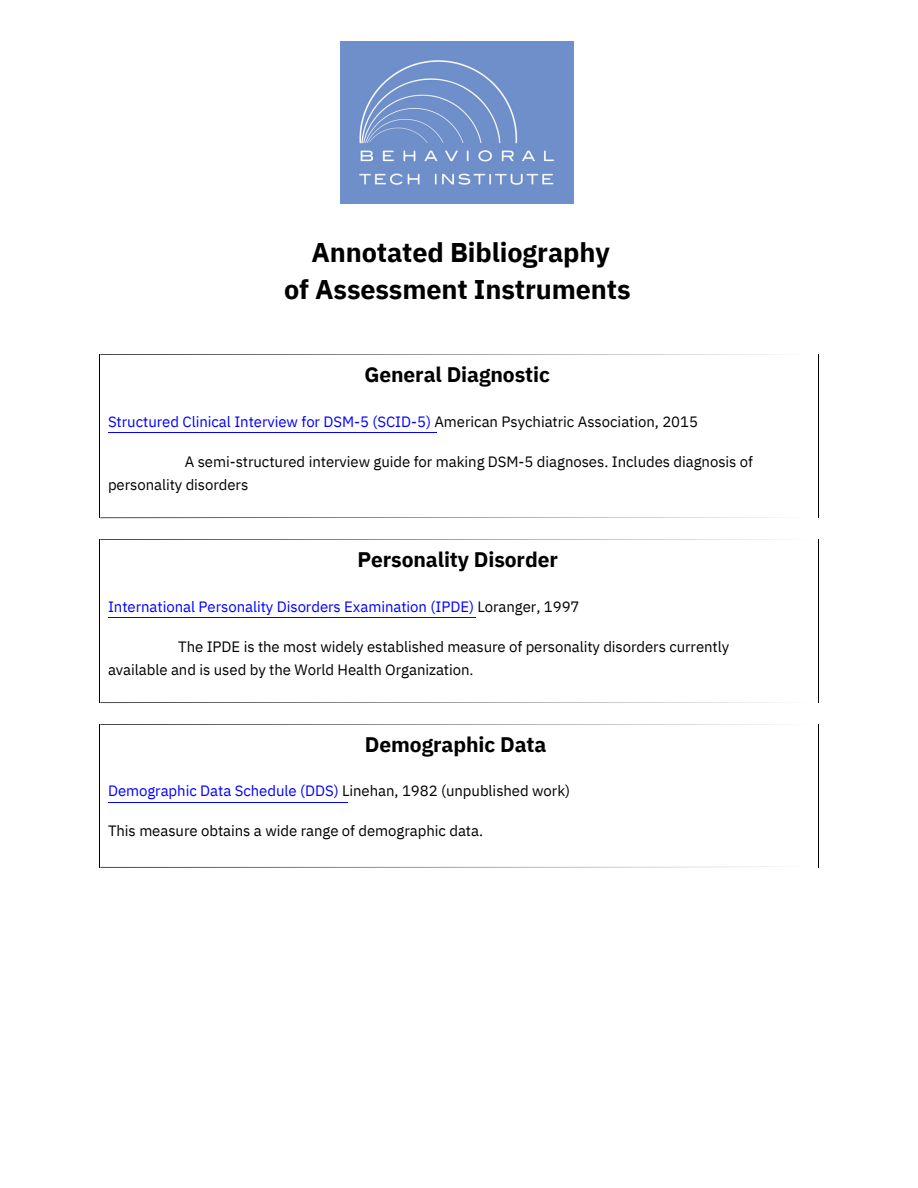
<style>
.page{position:relative;width:918px;height:1188px;background:#fff}
.page>*{position:absolute;margin:0;border:0;box-sizing:border-box;transform-origin:0 0}
.t1{font:700 27px "IBM Plex Sans";letter-spacing:-.005em;color:#000}
.t2{font:700 21px "IBM Plex Sans";letter-spacing:-.005em;color:#000}
.t3{font:15px "IBM Plex Sans";letter-spacing:-.005em;color:#000}
.t4{font:15px "IBM Plex Sans";letter-spacing:-.005em;color:#00f}
.s1{color:#000}
.s2{color:#00f}
</style>
<div class="page">
<hr style="left:108px;top:432px;width:329px;height:1px;background:#00f">
<svg style="left:100px;top:354px;width:719px;height:1px"></svg>
<hr style="left:100px;top:355px;width:1px;height:162px;background:#000">
<hr style="left:818px;top:355px;width:1px;height:162px;background:#000">
<svg style="left:100px;top:517px;width:719px;height:1px"></svg>
<hr style="left:108px;top:617px;width:368px;height:1px;background:#00f">
<svg style="left:100px;top:539px;width:719px;height:1px"></svg>
<hr style="left:100px;top:540px;width:1px;height:162px;background:#000">
<hr style="left:818px;top:540px;width:1px;height:162px;background:#000">
<svg style="left:100px;top:702px;width:719px;height:1px"></svg>
<hr style="left:108px;top:803px;width:239px;height:1px;background:#00f">
<svg style="left:100px;top:724px;width:719px;height:1px"></svg>
<hr style="left:100px;top:725px;width:1px;height:142px;background:#000">
<hr style="left:818px;top:725px;width:1px;height:142px;background:#000">
<svg style="left:100px;top:867px;width:719px;height:1px"></svg>
<img style="left:341px;top:41px;width:232px;height:162px">
<p class="t1" style="left:312px;top:234px;width:300px">Annotated Bibliography</p>
<p class="t1" style="left:284px;top:271px;width:348px">of Assessment Instruments</p>
<p class="t2" style="left:364px;top:360px;width:187px">General Diagnostic</p>
<p class="t4" style="left:108px;top:412px;width:592px">Structured Clinical Interview for DSM-5 (SCID-5) <span class="s1">American Psychiatric Association, 2015</span></p>
<p class="t3" style="left:185px;top:452px;width:570px">A semi-structured interview guide for making DSM-5 diagnoses. Includes diagnosis of</p>
<p class="t3" style="left:108px;top:475px;width:142px">personality disorders</p>
<p class="t2" style="left:357px;top:545px;width:202px">Personality Disorder</p>
<p class="t4" style="left:108px;top:596px;width:473px">International Personality Disorders Examination (IPDE) <span class="s1">Loranger, 1997</span></p>
<p class="t3" style="left:178px;top:637px;width:553px">The IPDE is the most widely established measure of personality disorders currently</p>
<p class="t3" style="left:108px;top:659px;width:367px">available and is used by the World Health Organization.</p>
<p class="t2" style="left:365px;top:730px;width:183px">Demographic Data</p>
<p class="t3" style="left:108px;top:781px;width:464px"><span class="s2">Demographic Data Schedule (DDS)</span> Linehan, 1982 (unpublished work)</p>
<p class="t3" style="left:108px;top:820px;width:377px">This measure obtains a wide range of demographic data.</p>
</div>
